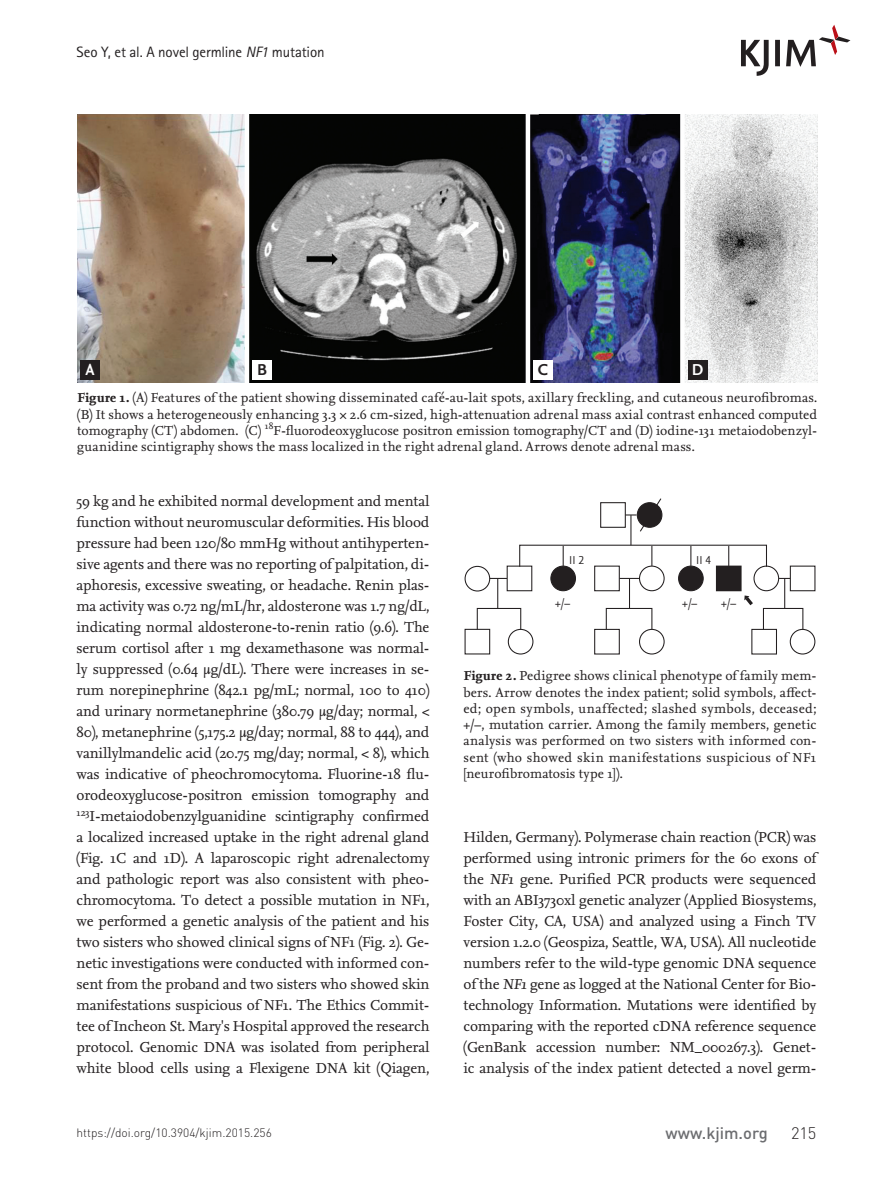
<style>
.page{position:relative;width:893px;height:1191px;background:#fff}
.page>*{position:absolute;margin:0;border:0;box-sizing:border-box;transform-origin:0 0}
.t1{font:500 16.5px "DIN Pro";color:#6c6d70}
.t2{font:300 16.5px "DIN Pro";color:#231f20}
.t3{font:700 16.5px "Nexus Sans";color:#fff}
.t4{font:700 16.5px "Nexus Sans";color:#231f20}
.들였쓰기_본문{font:15px/21px "Nexus Serif";letter-spacing:-.01em;color:#231f20;text-align:justify}
.t5{font:15px "Rotis Sans Serif Std";letter-spacing:-.01em;color:#231f20}
.그림설명{font:13.5px/16.2px "Nexus Serif";letter-spacing:.015em;color:#231f20;text-align:justify}
.t6{font:300 12px "DIN Pro";color:#231f20}
.t7{font:12px "Nexus Sans TF";color:#231f20;scale:.95 1}
.s1{font-style:italic}
.s2{font-weight:700}
</style>
<div class="page">
<svg style="left:741px;top:25px;width:109px;height:51px"></svg>
<img style="left:77px;top:115px;width:740px;height:268px">
<hr style="left:245px;top:114px;width:4px;height:271px;background:#fff">
<hr style="left:526px;top:114px;width:4px;height:271px;background:#fff">
<div style="left:680px;top:114px;width:5px;height:271px;background:#fff"></div>
<div style="left:80px;top:360px;width:20px;height:19px;background:#231f20"></div>
<div style="left:688px;top:360px;width:19px;height:19px;background:#231f20"></div>
<div style="left:252px;top:360px;width:20px;height:19px;background:#fff"></div>
<div style="left:533px;top:360px;width:20px;height:19px;background:#fff"></div>
<div style="left:600px;top:502px;width:26px;height:26px;border:1px solid #231f20"></div>
<hr style="left:630px;top:515px;width:1px;height:30px;background:#231f20">
<svg style="left:563px;top:546px;width:1px;height:19px"></svg>
<div style="left:507px;top:565px;width:25px;height:26px;border:1px solid #231f20"></div>
<div style="left:465px;top:566px;width:25px;height:25px;border:1px solid #231f20;border-radius:50%"></div>
<svg style="left:490px;top:578px;width:17px;height:1px"></svg>
<hr style="left:497px;top:578px;width:1px;height:30px;background:#231f20">
<div style="left:790px;top:565px;width:25px;height:26px;border:1px solid #231f20"></div>
<div style="left:753px;top:565px;width:26px;height:26px;border:1px solid #231f20;border-radius:50%"></div>
<hr style="left:784px;top:578px;width:1px;height:30px;background:#231f20">
<div style="left:594px;top:565px;width:26px;height:26px;border:1px solid #231f20"></div>
<div style="left:716px;top:566px;width:25px;height:25px;background:#231f20"></div>
<div style="left:716px;top:565px;width:26px;height:26px;border:1px solid #231f20"></div>
<div style="left:639px;top:565px;width:26px;height:26px;border:1px solid #231f20;border-radius:50%"></div>
<div style="left:594px;top:629px;width:26px;height:25px;border:1px solid #231f20"></div>
<div style="left:639px;top:629px;width:26px;height:25px;border:1px solid #231f20;border-radius:50%"></div>
<div style="left:790px;top:629px;width:25px;height:25px;border:1px solid #231f20;border-radius:50%"></div>
<div style="left:551px;top:566px;width:24px;height:25px;background:#231f20;border-radius:50%"></div>
<div style="left:550px;top:565px;width:26px;height:26px;border:1px solid #231f20;border-radius:50%"></div>
<svg style="left:690px;top:546px;width:1px;height:19px"></svg>
<svg style="left:728px;top:546px;width:1px;height:19px"></svg>
<svg style="left:651px;top:546px;width:1px;height:19px"></svg>
<div style="left:679px;top:566px;width:24px;height:25px;background:#231f20;border-radius:50%"></div>
<div style="left:678px;top:565px;width:26px;height:26px;border:1px solid #231f20;border-radius:50%"></div>
<svg style="left:619px;top:578px;width:20px;height:1px"></svg>
<hr style="left:629px;top:578px;width:1px;height:30px;background:#231f20">
<svg style="left:625px;top:498px;width:37px;height:35px"></svg>
<div style="left:606px;top:608px;width:46px;height:22px;border:1px solid #231f20"></div>
<div style="left:465px;top:629px;width:25px;height:25px;border:1px solid #231f20"></div>
<div style="left:508px;top:629px;width:25px;height:25px;border:1px solid #231f20;border-radius:50%"></div>
<div style="left:477px;top:608px;width:44px;height:22px;border:1px solid #231f20"></div>
<div style="left:751px;top:629px;width:26px;height:25px;border:1px solid #231f20"></div>
<div style="left:763px;top:608px;width:40px;height:22px;border:1px solid #231f20"></div>
<svg style="left:744px;top:595px;width:9px;height:10px"></svg>
<p class="t5" style="left:77px;top:43px;width:250px">Seo Y, et al. A novel germline <span class="s1">NF1</span> mutation</p>
<p class="t3" style="left:86px;top:359px;width:11px">A</p>
<p class="t4" style="left:257px;top:359px;width:12px">B</p>
<p class="t4" style="left:538px;top:359px;width:12px">C</p>
<p class="t3" style="left:692px;top:359px;width:13px">D</p>
<p class="그림설명" style="left:77px;top:390px;width:741px"><span class="s2">Figure 1.</span> (A) Features of the patient showing disseminated café-au-lait spots, axillary freckling, and cutaneous neurofibromas. (B) It shows a heterogeneously enhancing 3.3 × 2.6 cm-sized, high-attenuation adrenal mass axial contrast enhanced computed tomography (CT) abdomen. (C) <sup>18</sup>F-fluorodeoxyglucose positron emission tomography/CT and (D) iodine-131 metaiodobenzyl&shy;guanidine scintigraphy shows the mass localized in the right adrenal gland. Arrows denote adrenal mass.</p>
<p class="들였쓰기_본문" style="left:77px;top:490px;width:354px">59 kg and he exhibited normal development and mental function without neuromuscular deformities. His blood pressure had been 120/80 mmHg without antihyperten&shy;sive agents and there was no reporting of palpitation, di&shy;aphoresis, excessive sweating, or headache. Renin plas&shy;ma activity was 0.72 ng/mL/hr, aldosterone was 1.7 ng/dL, indicating normal aldosterone-to-renin ratio (9.6). The serum cortisol after 1 mg dexamethasone was normal&shy;ly suppressed (0.64 μg/dL). There were increases in se&shy;rum norepinephrine (842.1 pg/mL; normal, 100 to 410) and urinary normetanephrine (380.79 μg/day; normal, &lt; 80), metanephrine (5,175.2 μg/day; normal, 88 to 444), and vanillylmandelic acid (20.75 mg/day; normal, &lt; 8), which was indicative of pheochromocytoma. Fluorine-18 flu&shy;orodeoxyglucose-positron emission tomography and <sup>123</sup>I-metaiodobenzylguanidine scintigraphy confirmed a localized increased uptake in the right adrenal gland (Fig. 1C and 1D). A laparoscopic right adrenalectomy and pathologic report was also consistent with pheo&shy;chromocytoma. To detect a possible mutation in NF1, we performed a genetic analysis of the patient and his two sisters who showed clinical signs of NF1 (Fig. 2). Ge&shy;netic investigations were conducted with informed con&shy;sent from the proband and two sisters who showed skin manifestations suspicious of NF1. The Ethics Commit&shy;tee of Incheon St. Mary's Hospital approved the research protocol. Genomic DNA was isolated from peripheral white blood cells using a Flexigene DNA kit (Qiagen,</p>
<p class="t7" style="left:569px;top:552px;width:17px">II 2</p>
<p class="t7" style="left:696px;top:552px;width:17px">II 4</p>
<p class="t7" style="left:555px;top:595px;width:17px">+/–</p>
<p class="t7" style="left:682px;top:595px;width:17px">+/–</p>
<p class="t7" style="left:721px;top:595px;width:17px">+/–</p>
<p class="그림설명" style="left:463px;top:668px;width:354px"><span class="s2">Figure 2.</span> Pedigree shows clinical phenotype of family mem&shy;bers. Arrow denotes the index patient; solid symbols, affect&shy;ed; open symbols, unaffected; slashed symbols, deceased; +/–, mutation carrier. Among the family members, genetic analysis was performed on two sisters with informed con&shy;sent (who showed skin manifestations suspicious of NF1 [neurofibromatosis type 1]).</p>
<p class="들였쓰기_본문" style="left:463px;top:826px;width:354px">Hilden, Germany). Polymerase chain reaction (PCR) was performed using intronic primers for the 60 exons of the <span class="s1">NF1</span> gene. Purified PCR products were sequenced with an ABI3730xl genetic analyzer (Applied Biosystems, Foster City, CA, USA) and analyzed using a Finch TV version 1.2.0 (Geospiza, Seattle, WA, USA). All nucleotide numbers refer to the wild-type genomic DNA sequence of the <span class="s1">NF1</span> gene as logged at the National Center for Bio&shy;technology Information. Mutations were identified by comparing with the reported cDNA reference sequence (GenBank accession number: NM_000267.3). Genet&shy;ic analysis of the index patient detected a novel germ-</p>
<p class="t6" style="left:77px;top:1124px;width:197px">https://doi.org/10.3904/kjim.2015.256</p>
<p class="t1" style="left:666px;top:1121px;width:104px">www.kjim.org</p>
<p class="t2" style="left:791px;top:1121px;width:27px">215</p>
</div>
